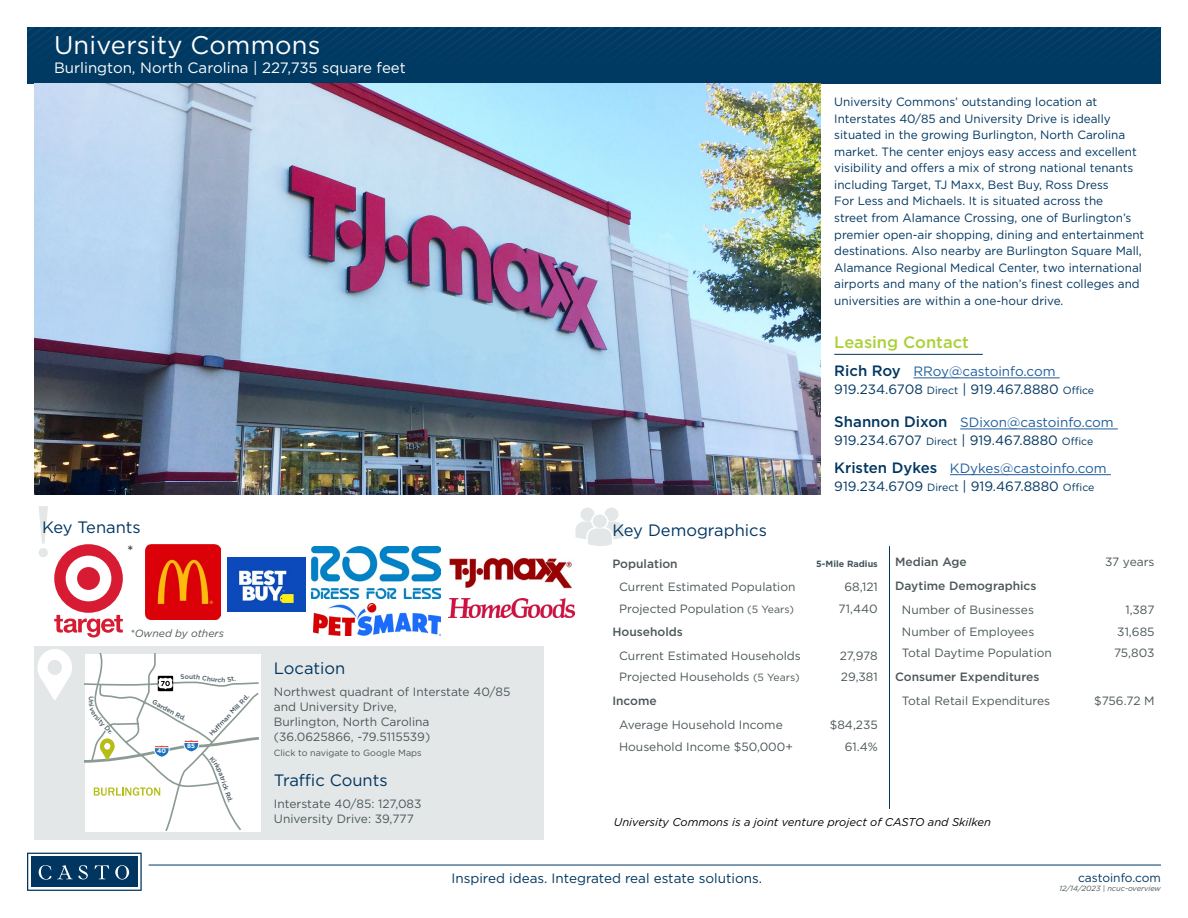
<style>
.page{position:relative;width:1188px;height:918px;background:#fff}
.page>*{position:absolute;margin:0;border:0;box-sizing:border-box;transform-origin:0 0}
.t1{font:25.5px "Gotham";letter-spacing:.01em;color:#fff}
.t2{font:16.5px "Gotham";color:#003660}
.t3{font:500 16.5px "Gotham";color:#abd039}
.t4{font:15px "Gotham";color:#fff}
.t5{font:15px "Gotham";color:#152128}
.t6{font:13.5px/18px "Gotham";color:#003660}
.t7{font:12px/16.5px "Gotham";color:#003660}
.t8{font:12px/15px "Gotham";color:#4c5759}
.t9{font:500 12px "Gotham";color:#4c5759}
.t10{font:italic 11.25px "Gotham";color:#000}
.t11{font:italic 10.5px "Gotham";color:#4c5759}
.t12{font:9px "Gotham";color:#4c5759}
.t13{font:700 9px "Gotham";color:#455560}
.t14{font:italic 7.5px "Gotham";color:#4c5759}
.t15{font:500 6.6px "Gotham";color:#455560}
.t16{font:700 6.3px "Gotham";color:#fff}
.s1{font-weight:500;font-size:15px}
.s2{color:#215e9e}
.s3{font-size:10.5px}
</style>
<div class="page">
<div style="left:27px;top:27px;width:1134px;height:56px;background:#003a63"></div>
<svg style="left:27px;top:27px;width:1134px;height:15px"></svg>
<svg style="left:27px;top:853px;width:115px;height:38px"></svg>
<hr style="left:149px;top:865px;width:1012px;height:1px;background:#003660">
<div style="left:34px;top:646px;width:510px;height:194px;background:#e3e7e8"></div>
<svg style="left:37px;top:649px;width:35px;height:51px"></svg>
<hr style="left:913px;top:378px;width:147px;height:1px;background:#215e9e">
<hr style="left:960px;top:429px;width:158px;height:1px;background:#215e9e">
<hr style="left:950px;top:474px;width:161px;height:1px;background:#215e9e">
<hr style="left:834px;top:354px;width:149px;height:1px;background:#003660">
<svg style="left:575px;top:508px;width:48px;height:38px"></svg>
<hr style="left:889px;top:546px;width:1px;height:263px;background:#003660">
<svg style="left:39px;top:506px;width:9px;height:51px"></svg>
<img style="left:34px;top:83px;width:787px;height:412px">
<img style="left:227px;top:558px;width:78px;height:54px">
<svg style="left:54px;top:544px;width:69px;height:93px"></svg>
<img style="left:312px;top:546px;width:129px;height:52px">
<img style="left:314px;top:604px;width:127px;height:32px">
<img style="left:449px;top:557px;width:123px;height:32px">
<img style="left:145px;top:544px;width:76px;height:76px">
<img style="left:449px;top:598px;width:126px;height:20px">
<svg style="left:85px;top:654px;width:175px;height:178px;background:#f4f6f3"></svg>
<h1 class="t1" style="left:54px;top:29px;width:268px">University Commons</h1>
<p class="t4" style="left:54px;top:58px;width:353px">Burlington, North Carolina | 227,735 square feet</p>
<h2 class="t2" style="left:42px;top:516px;width:100px">Key Tenants</h2>
<h2 class="t2" style="left:613px;top:519px;width:156px">Key Demographics</h2>
<p class="t5" style="left:127px;top:541px;width:8px">*</p>
<p class="t7" style="left:834px;top:93px;width:312px">University Commons’ outstanding location at Interstates 40/85 and University Drive is ideally situated in the growing Burlington, North Carolina market. The center enjoys easy access and excellent visibility and offers a mix of strong national tenants including Target, TJ Maxx, Best Buy, Ross Dress<br>For Less and Michaels. It is situated across the<br>street from Alamance Crossing, one of Burlington’s premier open-air shopping, dining and entertainment destinations. Also nearby are Burlington Square Mall, Alamance Regional Medical Center, two international airports and many of the nation’s finest colleges and universities are within a one-hour drive.</p>
<h2 class="t3" style="left:834px;top:332px;width:136px">Leasing Contact</h2>
<p class="t6" style="left:834px;top:362px;width:261px"><span class="s1">Rich Roy</span> <span class="s2">RRoy@castoinfo.com<br></span>919.234.6708 <span class="s3">Direct</span> | 919.467.8880 <span class="s3">Office</span></p>
<p class="t6" style="left:834px;top:413px;width:281px"><span class="s1">Shannon Dixon</span> <span class="s2">SDixon@castoinfo.com<br></span>919.234.6707 <span class="s3">Direct</span> | 919.467.8880 <span class="s3">Office</span></p>
<p class="t6" style="left:834px;top:459px;width:274px"><span class="s1">Kristen Dykes</span> <span class="s2">KDykes@castoinfo.com<br></span>919.234.6709 <span class="s3">Direct</span> | 919.467.8880 <span class="s3">Office</span></p>
<p class="t9" style="left:895px;top:554px;width:73px">Median Age</p>
<p class="t8" style="left:1105px;top:554px;width:51px">37 years</p>
<p class="t9" style="left:895px;top:578px;width:143px">Daytime Demographics</p>
<p class="t8" style="left:902px;top:602px;width:134px">Number of Businesses</p>
<p class="t8" style="left:1125px;top:602px;width:31px">1,387</p>
<p class="t8" style="left:902px;top:624px;width:134px">Number of Employees</p>
<p class="t8" style="left:1117px;top:624px;width:39px">31,685</p>
<p class="t8" style="left:902px;top:645px;width:152px">Total Daytime Population</p>
<p class="t8" style="left:1114px;top:645px;width:42px">75,803</p>
<p class="t9" style="left:895px;top:669px;width:146px">Consumer Expenditures</p>
<p class="t8" style="left:902px;top:693px;width:150px">Total Retail Expenditures</p>
<p class="t8" style="left:1094px;top:693px;width:62px">$756.72 M</p>
<p class="t9" style="left:612px;top:556px;width:67px">Population</p>
<p class="t13" style="left:816px;top:558px;width:63px">5-Mile Radius</p>
<p class="t8" style="left:619px;top:579px;width:178px">Current Estimated Population</p>
<p class="t8" style="left:844px;top:579px;width:35px">68,121</p>
<p class="t8" style="left:619px;top:601px;width:176px">Projected Population <span class="s3">(5 Years)</span></p>
<p class="t8" style="left:839px;top:601px;width:41px">71,440</p>
<p class="t9" style="left:612px;top:624px;width:72px">Households</p>
<p class="t8" style="left:619px;top:648px;width:183px">Current Estimated Households</p>
<p class="t8" style="left:840px;top:648px;width:40px">27,978</p>
<p class="t8" style="left:619px;top:669px;width:182px">Projected Households <span class="s3">(5 Years)</span></p>
<p class="t8" style="left:841px;top:669px;width:38px">29,381</p>
<p class="t9" style="left:612px;top:693px;width:46px">Income</p>
<p class="t8" style="left:619px;top:717px;width:165px">Average Household Income</p>
<p class="t8" style="left:830px;top:717px;width:50px">$84,235</p>
<p class="t11" style="left:130px;top:627px;width:95px">*Owned by others</p>
<h2 class="t2" style="left:274px;top:657px;width:73px">Location</h2>
<p class="t8" style="left:274px;top:684px;width:238px">Northwest quadrant of Interstate 40/85 and University Drive,<br>Burlington, North Carolina (36.0625866, -79.5115539)</p>
<p class="t12" style="left:274px;top:747px;width:149px">Click to navigate to Google Maps</p>
<h2 class="t2" style="left:274px;top:770px;width:115px">Traffic Counts</h2>
<p class="t8" style="left:274px;top:796px;width:149px">Interstate 40/85: 127,083<br>University Drive: 39,777</p>
<p class="t15" style="left:189px;top:672px;width:6px">u</p>
<p class="t15" style="left:208px;top:732px;width:56px;rotate:-47deg">Hu man Mill Rd.</p>
<p class="t15" style="left:155px;top:697px;width:39px;rotate:29deg">Garden Rd.</p>
<p class="t16" style="left:187px;top:742px;width:9px">85</p>
<p class="t8" style="left:619px;top:739px;width:175px">Household Income $50,000+</p>
<p class="t8" style="left:845px;top:739px;width:34px">61.4%</p>
<p class="t16" style="left:157px;top:748px;width:10px">40</p>
<p class="t10" style="left:614px;top:815px;width:379px">University Commons is a joint venture project of CASTO and Skilken</p>
<p class="t6" style="left:452px;top:869px;width:312px">Inspired ideas. Integrated real estate solutions.</p>
<p class="t7" style="left:1078px;top:869px;width:84px">castoinfo.com</p>
<p class="t14" style="left:1059px;top:884px;width:103px">12/14/2023 | ncuc-overview</p>
</div>
